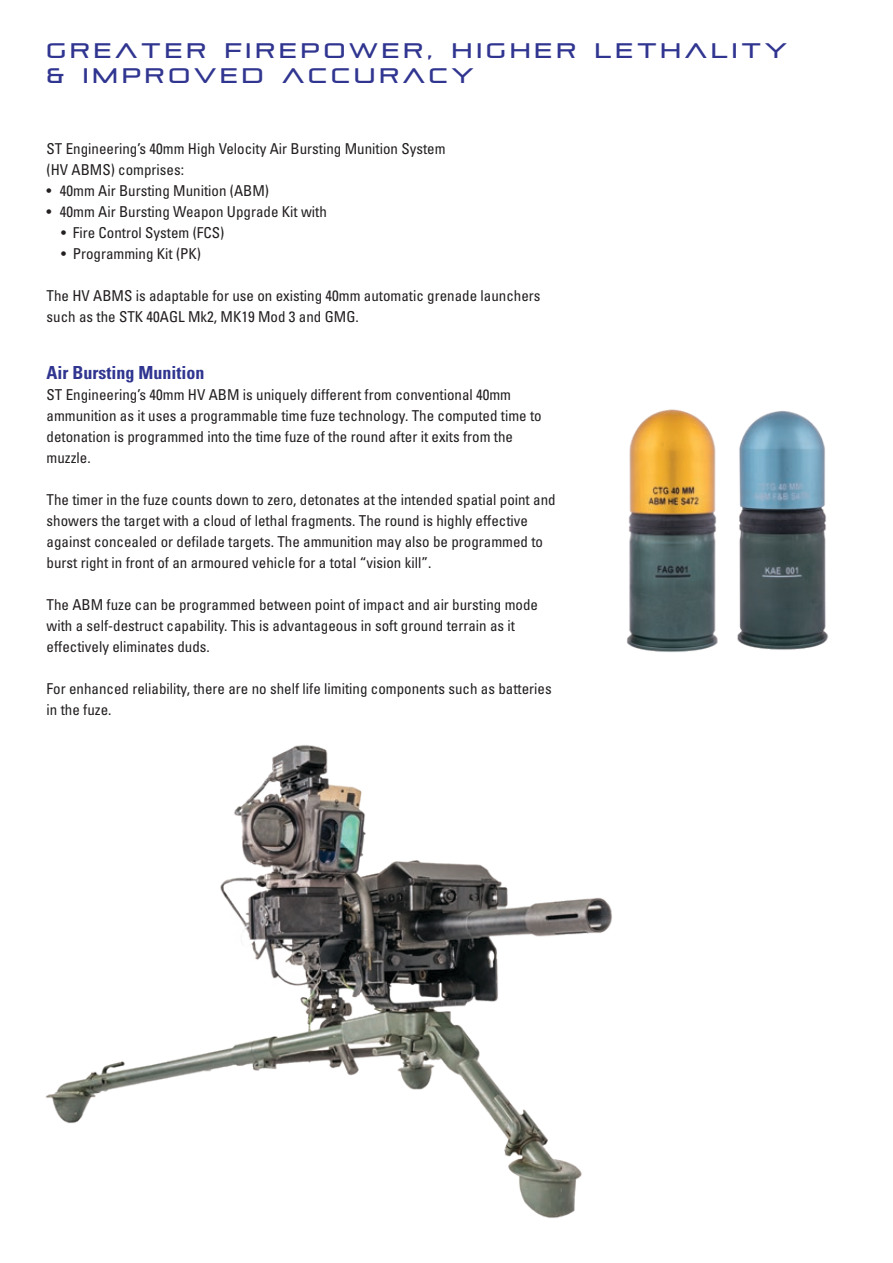
<style>
.page{position:relative;width:893px;height:1263px;background:#fff}
.page>*{position:absolute;margin:0;border:0;box-sizing:border-box;transform-origin:0 0}
.t1{font:21px/25.2px "Pirulen Rg";letter-spacing:.2em;color:#303590}
.t2{font:700 condensed 18px "Univers";color:#303590}
.t3{font:condensed 15px/21px "Univers";color:#231f20}
</style>
<div class="page">
<img style="left:799px;top:414px;width:30px;height:235px">
<img style="left:626px;top:409px;width:173px;height:243px">
<img style="left:45px;top:745px;width:567px;height:473px">
<h1 class="t1" style="left:47px;top:38px;width:742px">GREATER FIREPOWER, HIGHER LETHALITY &amp; IMPROVED ACCURACY</h1>
<p class="t3" style="left:47px;top:138px;width:401px">ST Engineering’s 40mm High Velocity Air Bursting Munition System (HV ABMS) comprises:</p>
<p class="t3" style="left:47px;top:180px;width:224px">• 40mm Air Bursting Munition (ABM)</p>
<p class="t3" style="left:47px;top:201px;width:282px">• 40mm Air Bursting Weapon Upgrade Kit with</p>
<p class="t3" style="left:61px;top:222px;width:165px">• Fire Control System (FCS)</p>
<p class="t3" style="left:61px;top:243px;width:141px">• Programming Kit (PK)</p>
<p class="t3" style="left:47px;top:285px;width:496px">The HV ABMS is adaptable for use on existing 40mm automatic grenade launchers such as the STK 40AGL Mk2, MK19 Mod 3 and GMG.</p>
<p class="t2" style="left:47px;top:361px;width:159px">Air Bursting Munition</p>
<p class="t3" style="left:47px;top:384px;width:497px">ST Engineering’s 40mm HV ABM is uniquely different from conventional 40mm ammunition as it uses a programmable time fuze technology. The computed time to detonation is programmed into the time fuze of the round after it exits from the muzzle.</p>
<p class="t3" style="left:47px;top:489px;width:511px">The timer in the fuze counts down to zero, detonates at the intended spatial point and showers the target with a cloud of lethal fragments. The round is highly effective against concealed or defilade targets. The ammunition may also be programmed to burst right in front of an armoured vehicle for a total “vision kill”.</p>
<p class="t3" style="left:47px;top:594px;width:493px">The ABM fuze can be programmed between point of impact and air bursting mode with a self-destruct capability. This is advantageous in soft ground terrain as it effectively eliminates duds.</p>
<p class="t3" style="left:47px;top:678px;width:507px">For enhanced reliability, there are no shelf life limiting components such as batteries in the fuze.</p>
</div>
